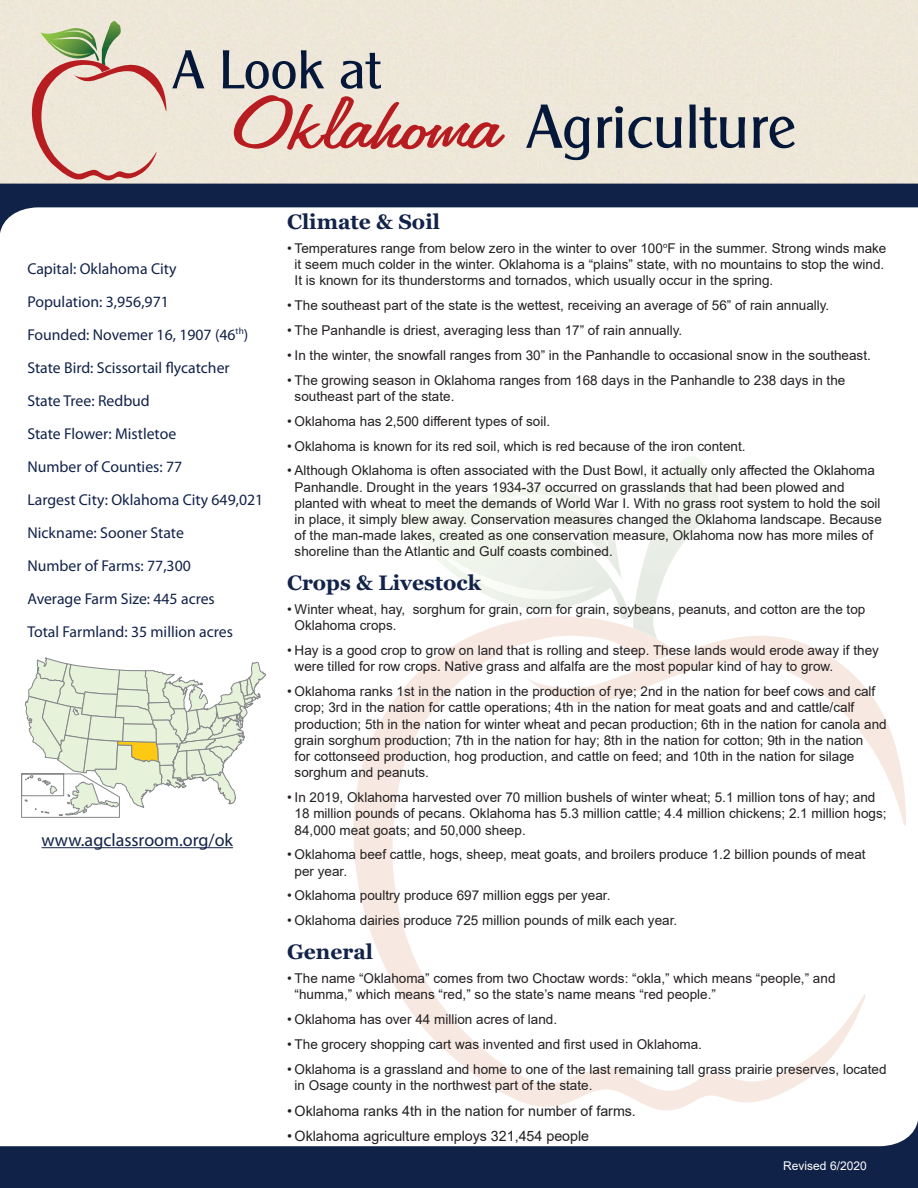
<style>
.page{position:relative;width:918px;height:1188px;background:#fff}
.page>*{position:absolute;margin:0;border:0;box-sizing:border-box;transform-origin:0 0}
.t1{font:82.5px "Freehand 575 BT Regular B";color:#b61c20;scale:1.42 1}
.State_Fact{font:62.25px "Clearly Gothic";color:#051839}
.State_Fact-2{font:54.75px "Clearly Gothic";color:#051839}
.t2{font:700 21px "Georgia";color:#122249}
.t3{font:18px "Myriad Pro";color:#112249}
.State_Fact-3{font:15.75px "Myriad Pro";color:#112249}
.t4{font:14.25px "Arial";color:#231f20}
.t5{font:13.5px/16.2px "Arial";color:#231f20}
.t6{font:12px "Arial";color:#fff}
</style>
<div class="page">
<svg style="left:0;top:184px;width:918px;height:49px"></svg>
<svg style="left:0;top:1120px;width:918px;height:68px;fill:#112249"></svg>
<svg style="left:32px;top:21px;width:134px;height:159px;background:#decbba"></svg>
<svg style="left:353px;top:639px;width:513px;height:471px"></svg>
<svg style="left:525px;top:636px;width:381px;height:190px"></svg>
<svg style="left:390px;top:455px;width:330px;height:184px"></svg>
<svg style="left:21px;top:658px;width:245px;height:160px"></svg>
<hr style="left:41px;top:847px;width:192px;height:1px;background:#112249">
<p class="State_Fact-2" style="left:173px;top:38px;width:209px">A Look at</p>
<p class="t1" style="left:232px;top:80px;width:194px">Oklahoma</p>
<p class="State_Fact" style="left:526px;top:90px;width:271px">Agriculture</p>
<p class="State_Fact-3" style="left:27px;top:259px;width:151px">Capital: Oklahoma City</p>
<p class="State_Fact-3" style="left:27px;top:292px;width:143px">Population: 3,956,971</p>
<p class="State_Fact-3" style="left:27px;top:325px;width:222px">Founded: Novemer 16, 1907 (46<sup>th</sup>)</p>
<p class="State_Fact-3" style="left:27px;top:358px;width:204px">State Bird: Scissortail flycatcher</p>
<p class="State_Fact-3" style="left:27px;top:391px;width:124px">State Tree: Redbud</p>
<p class="State_Fact-3" style="left:27px;top:424px;width:150px">State Flower: Mistletoe</p>
<p class="State_Fact-3" style="left:27px;top:457px;width:156px">Number of Counties: 77</p>
<p class="State_Fact-3" style="left:27px;top:490px;width:237px">Largest City: Oklahoma City 649,021</p>
<p class="State_Fact-3" style="left:27px;top:523px;width:158px">Nickname: Sooner State</p>
<p class="State_Fact-3" style="left:27px;top:556px;width:165px">Number of Farms: 77,300</p>
<p class="State_Fact-3" style="left:27px;top:589px;width:189px">Average Farm Size: 445 acres</p>
<p class="State_Fact-3" style="left:27px;top:622px;width:207px">Total Farmland: 35 million acres</p>
<p class="t3" style="left:41px;top:829px;width:193px">www.agclassroom.org/ok</p>
<p class="t2" style="left:287px;top:208px;width:154px">Climate &amp; Soil</p>
<p class="t5" style="left:295px;top:240px;width:593px;text-indent:-8px">• Temperatures range from below zero in the winter to over 100<sup>o</sup>F in the summer. Strong winds make it seem much colder in the winter. Oklahoma is a “plains” state, with no mountains to stop the wind.<br>It is known for its thunderstorms and tornados, which usually occur in the spring.</p>
<p class="t5" style="left:287px;top:297px;width:544px">• The southeast part of the state is the wettest, receiving an average of 56” of rain annually.</p>
<p class="t5" style="left:287px;top:322px;width:397px">• The Panhandle is driest, averaging less than 17” of rain annually.</p>
<p class="t5" style="left:287px;top:347px;width:585px">• In the winter, the snowfall ranges from 30” in the Panhandle to occasional snow in the southeast.</p>
<p class="t5" style="left:295px;top:372px;width:552px;text-indent:-8px">• The growing season in Oklahoma ranges from 168 days in the Panhandle to 238 days in the southeast part of the state.</p>
<p class="t5" style="left:287px;top:413px;width:265px">• Oklahoma has 2,500 different types of soil.</p>
<p class="t5" style="left:287px;top:438px;width:460px">• Oklahoma is known for its red soil, which is red because of the iron content.</p>
<p class="t5" style="left:295px;top:462px;width:589px;text-indent:-8px">• Although Oklahoma is often associated with the Dust Bowl, it actually only affected the Oklahoma Panhandle. Drought in the years 1934-37 occurred on grasslands that had been plowed and planted with wheat to meet the demands of World War I. With no grass root system to hold the soil in place, it simply blew away. Conservation measures changed the Oklahoma landscape. Because of the man-made lakes, created as one conservation measure, Oklahoma now has more miles of shoreline than the Atlantic and Gulf coasts combined.</p>
<p class="t2" style="left:287px;top:569px;width:195px">Crops &amp; Livestock</p>
<p class="t5" style="left:295px;top:601px;width:572px;text-indent:-8px">• Winter wheat, hay, sorghum for grain, corn for grain, soybeans, peanuts, and cotton are the top<br>Oklahoma crops.</p>
<p class="t5" style="left:295px;top:642px;width:586px;text-indent:-8px">• Hay is a good crop to grow on land that is rolling and steep. These lands would erode away if they were tilled for row crops. Native grass and alfalfa are the most popular kind of hay to grow.</p>
<p class="t5" style="left:295px;top:683px;width:594px;text-indent:-8px">• Oklahoma ranks 1st in the nation in the production of rye; 2nd in the nation for beef cows and calf crop; 3rd in the nation for cattle operations; 4th in the nation for meat goats and and cattle/calf production; 5th in the nation for winter wheat and pecan production; 6th in the nation for canola and grain sorghum production; 7th in the nation for hay; 8th in the nation for cotton; 9th in the nation<br>for cottonseed production, hog production, and cattle on feed; and 10th in the nation for silage sorghum and peanuts.</p>
<p class="t5" style="left:295px;top:789px;width:593px;text-indent:-8px">• In 2019, Oklahoma harvested over 70 million bushels of winter wheat; 5.1 million tons of hay; and<br>18 million pounds of pecans. Oklahoma has 5.3 million cattle; 4.4 million chickens; 2.1 million hogs;<br>84,000 meat goats; and 50,000 sheep.</p>
<p class="t5" style="left:295px;top:846px;width:573px;text-indent:-8px">• Oklahoma beef cattle, hogs, sheep, meat goats, and broilers produce 1.2 billion pounds of meat per year.</p>
<p class="t5" style="left:287px;top:887px;width:325px">• Oklahoma poultry produce 697 million eggs per year.</p>
<p class="t5" style="left:287px;top:912px;width:392px">• Oklahoma dairies produce 725 million pounds of milk each year.</p>
<p class="t2" style="left:287px;top:938px;width:88px">General</p>
<p class="t5" style="left:295px;top:970px;width:542px;text-indent:-8px">• The name “Oklahoma” comes from two Choctaw words: “okla,” which means “people,” and “humma,” which means “red,” so the state’s name means “red people.”</p>
<p class="t5" style="left:287px;top:1011px;width:272px">• Oklahoma has over 44 million acres of land.</p>
<p class="t5" style="left:287px;top:1036px;width:416px">• The grocery shopping cart was invented and first used in Oklahoma.</p>
<p class="t5" style="left:295px;top:1061px;width:594px;text-indent:-8px">• Oklahoma is a grassland and home to one of the last remaining tall grass prairie preserves, located in Osage county in the northwest part of the state.</p>
<p class="t4" style="left:287px;top:1101px;width:350px">• Oklahoma ranks 4th in the nation for number of farms.</p>
<p class="t4" style="left:287px;top:1127px;width:304px">• Oklahoma agriculture employs 321,454 people</p>
<p class="t6" style="left:783px;top:1157px;width:85px">Revised 6/2020</p>
</div>
